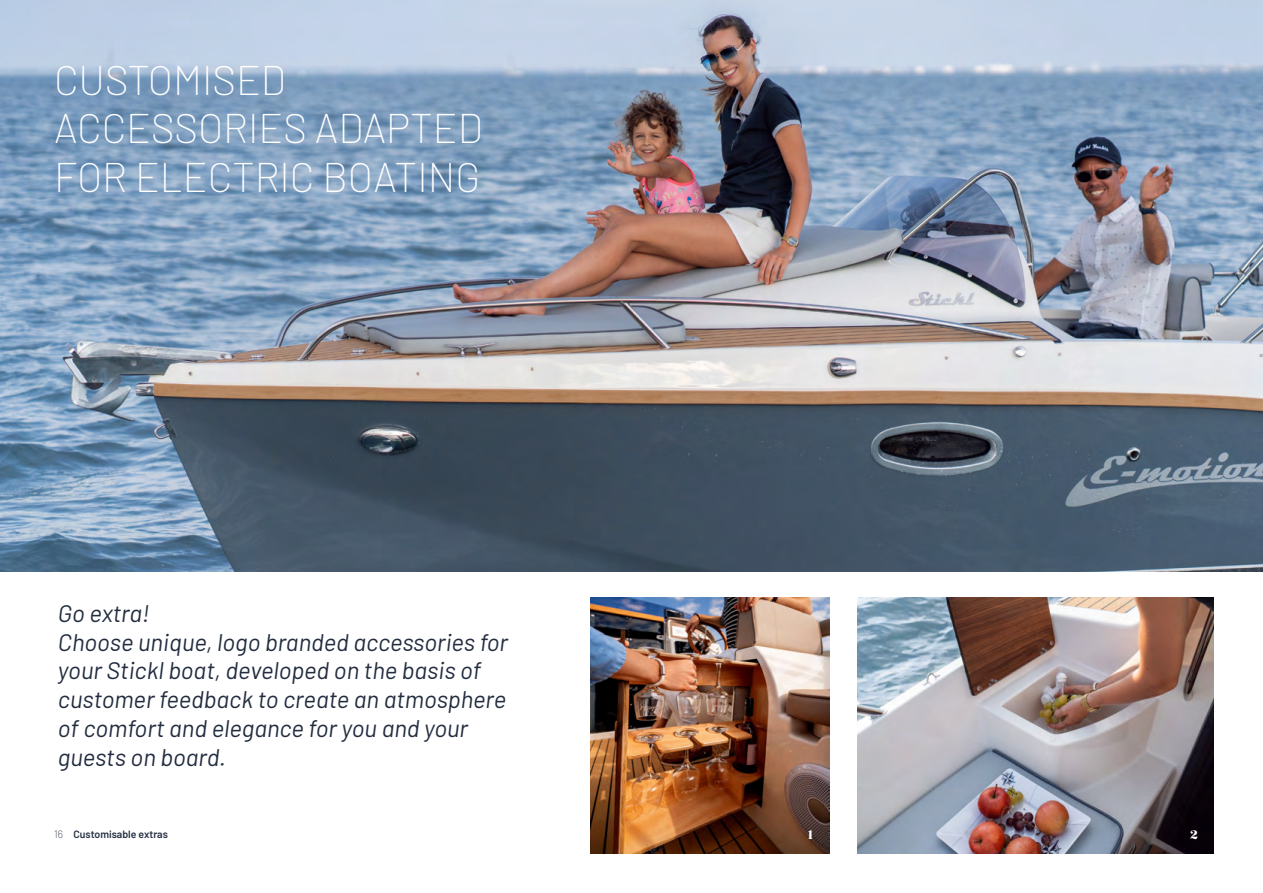
<style>
.page{position:relative;width:1263px;height:893px;background:#fff}
.page>*{position:absolute;margin:0;border:0;box-sizing:border-box;transform-origin:0 0}
.t1{font:200 40.5px/48.6px "Barlow";color:#fff}
.t2{font:italic 24px/28.8px "Barlow";color:#232d40}
.t3{font:15px "Rozha One";color:#fff}
.t4{font:600 10.5px "Barlow";color:#232d40}
.s1{font-weight:200}
</style>
<div class="page">
<img style="left:0;top:0;width:1263px;height:572px">
<img style="left:857px;top:598px;width:356px;height:255px">
<img style="left:591px;top:598px;width:238px;height:255px">
<h1 class="t1" style="left:54px;top:53px;width:430px">CUSTOMISED<br>ACCESSORIES ADAPTED<br>FOR ELECTRIC BOATING</h1>
<p class="t2" style="left:58px;top:597px;width:452px">Go extra!<br>Choose unique, logo branded accessories for your Stickl boat, developed on the basis of customer feedback to create an atmosphere of comfort and elegance for you and your guests on board.</p>
<p class="t4" style="left:54px;top:826px;width:115px"><span class="s1">16</span> Customisable extras</p>
<p class="t3" style="left:807px;top:823px;width:7px">1</p>
<p class="t3" style="left:1190px;top:824px;width:9px">2</p>
</div>
